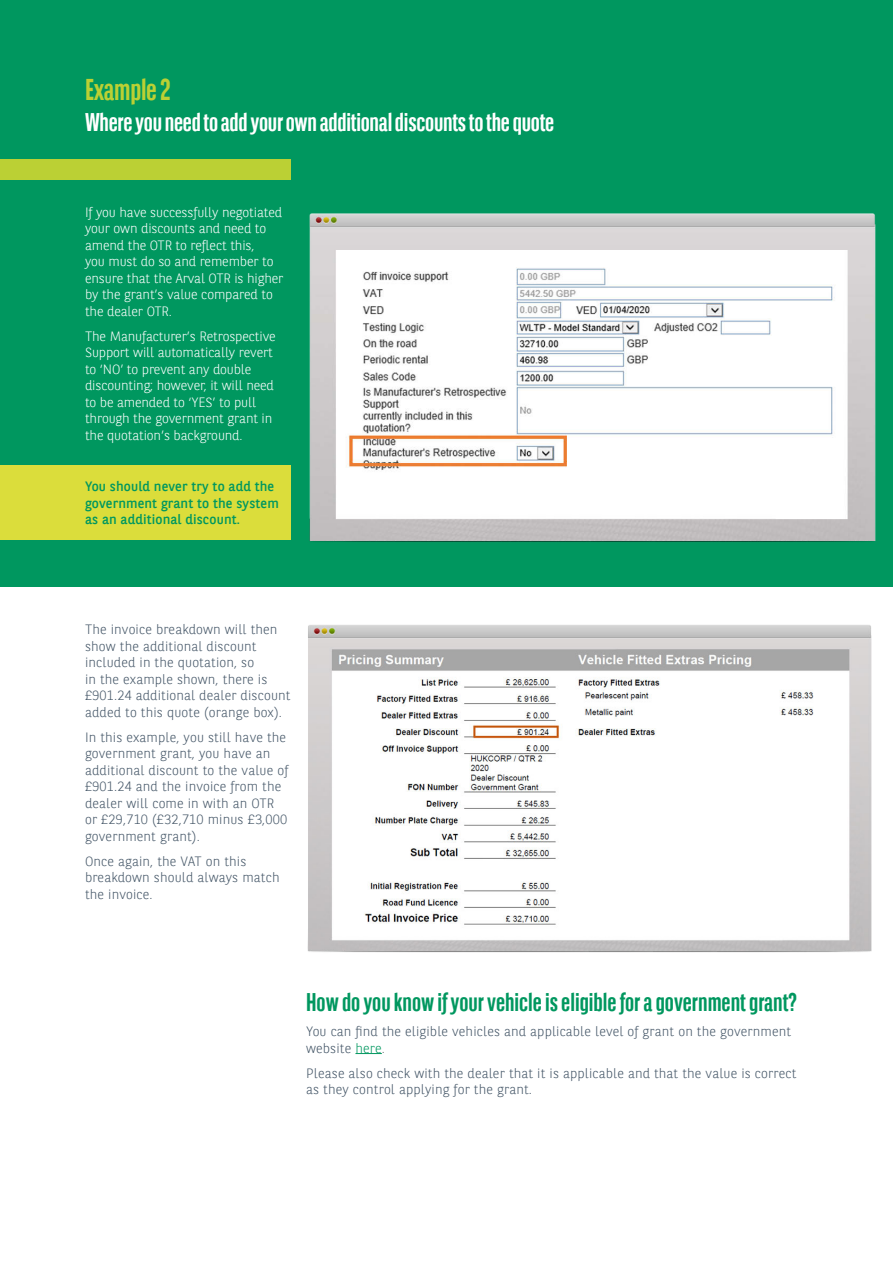
<style>
.page{position:relative;width:893px;height:1263px;background:#fff}
.page>*{position:absolute;margin:0;border:0;box-sizing:border-box;transform-origin:0 0}
.Paragraph_Style_1{font:700 30px "BNPP Sans Condensed";letter-spacing:-.01em;color:#bbd034}
.Paragraph_Style_1-2{font:700 25.5px "BNPP Sans Condensed";color:#00975f}
.Paragraph_Style_1-3{font:700 25.5px "BNPP Sans Condensed";letter-spacing:-.01em;color:#fff}
.Paragraph_Style_1-4{font:300 13.5px/16.5px "BNPP Sans";letter-spacing:.01em;color:#445667}
.Paragraph_Style_1-5{font:300 13.5px/16.5px "BNPP Sans";letter-spacing:-.01em;color:#fff}
.Paragraph_Style_1-6{font:13.5px/16.5px "BNPP Sans";letter-spacing:.01em;color:#00975f}
.s1{color:#00975f}
.s2{color:#666b6e}
</style>
<div class="page">
<div style="left:0;top:0;width:893px;height:587px;background:#00975f"></div>
<img style="left:307px;top:625px;width:565px;height:328px">
<img style="left:275px;top:213px;width:601px;height:329px">
<div style="left:0;top:466px;width:291px;height:74px;background:#dbdd3b"></div>
<svg style="left:355px;top:1053px;width:27px;height:1px"></svg>
<div style="left:0;top:159px;width:291px;height:21px;background:#bbd034"></div>
<p class="Paragraph_Style_1" style="left:85px;top:72px;width:87px">Example 2</p>
<p class="Paragraph_Style_1-3" style="left:85px;top:108px;width:471px">Where you need to add your own additional discounts to the quote</p>
<p class="Paragraph_Style_1-5" style="left:85px;top:203px;width:200px">If you have successfully negotiated your own discounts and need to amend the OTR to reflect this,<br>you must do so and remember to ensure that the Arval OTR is higher by the grant’s value compared to the dealer OTR.</p>
<p class="Paragraph_Style_1-5" style="left:85px;top:327px;width:192px">The Manufacturer’s Retrospective<br>Support will automatically revert to ‘NO’ to prevent any double discounting; however, it will need to be amended to ‘YES’ to pull through the government grant in the quotation’s background.</p>
<p class="Paragraph_Style_1-6" style="left:85px;top:478px;width:195px">You should never try to add the government grant to the system as an additional discount.</p>
<p class="Paragraph_Style_1-4" style="left:85px;top:621px;width:207px">The invoice breakdown will then show the additional discount included in the quotation, so<br>in the example shown, there is £901.24 additional dealer discount added to this quote (orange box).</p>
<p class="Paragraph_Style_1-4" style="left:85px;top:728px;width:205px">In this example, you still have the government grant, you have an additional discount to the value of £901.24 and the invoice from the dealer will come in with an OTR or £29,710 (£32,710 minus £3,000 government grant).</p>
<p class="Paragraph_Style_1-4" style="left:85px;top:852px;width:196px">Once again, the VAT on this breakdown should always match the invoice.</p>
<p class="Paragraph_Style_1-2" style="left:306px;top:987px;width:492px">How do you know if your vehicle is eligible for a government grant?</p>
<p class="Paragraph_Style_1-4" style="left:306px;top:1022px;width:486px">You can find the eligible vehicles and applicable level of grant on the government website <span class="s1">here</span><span class="s2">.</span></p>
<p class="Paragraph_Style_1-4" style="left:306px;top:1064px;width:492px">Please also check with the dealer that it is applicable and that the value is correct as they control applying for the grant.</p>
</div>
